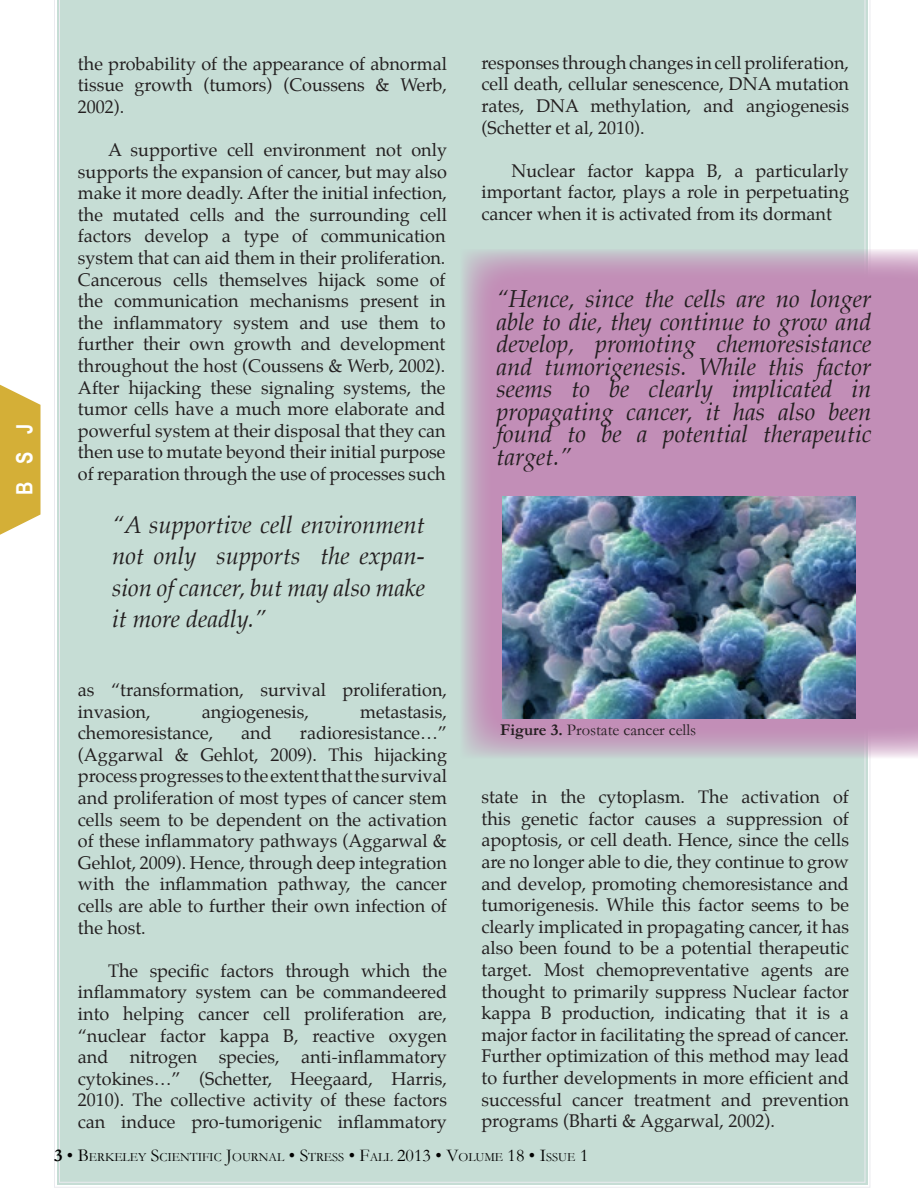
<style>
.page{position:relative;width:918px;height:1188px;background:#fff}
.page>*{position:absolute;margin:0;border:0;box-sizing:border-box;transform-origin:0 0}
.t1{font:italic 24px/22.5px "Palatino";color:#231f20;text-align:justify}
.t2{font:700 22.5px "Arial Narrow";color:#fff}
.t3{font:18px/21.6px "Palatino";color:#231f20;text-align:justify}
.t4{font:16.5px "Garamond";color:#231f20}
.t5{font:12.6px "Garamond";color:#000}
.s1{font-weight:700}
.s2{font-weight:700;font-size:18px}
.s3{font-size:18px}
</style>
<div class="page">
<div style="left:59px;top:0;width:806px;height:1183px;background:#c6ddd5"></div>
<svg style="left:460px;top:249px;width:458px;height:509px;background:#c296ba"></svg>
<svg style="left:0;top:384px;width:40px;height:151px;background:#d9ba52"></svg>
<img style="left:502px;top:497px;width:353px;height:221px">
<p class="t2" style="left:8px;top:495px;width:73px;rotate:-90deg">BSJ</p>
<p class="t3" style="left:78px;top:53px;width:371px">the probability of the appearance of abnormal tissue growth (tumors) (Coussens &amp; Werb, 2002).</p>
<p class="t3" style="left:78px;top:139px;width:371px;text-indent:30px">A supportive cell environment not only supports the expansion of cancer, but may also make it more deadly. After the initial infection, the mutated cells and the surrounding cell factors develop a type of communication system that can aid them in their proliferation.<br>Cancerous cells themselves hijack some of the communication mechanisms present in the inflammatory system and use them to further their own growth and development throughout the host (Coussens &amp; Werb, 2002).<br>After hijacking these signaling systems, the tumor cells have a much more elaborate and powerful system at their disposal that they can then use to mutate beyond their initial purpose of reparation through the use of processes such</p>
<p class="t1" style="left:112px;top:509px;width:314px;line-height:31.5px">“A supportive cell environment not only supports the expan&shy;sion of cancer, but may also make it more deadly.”</p>
<p class="t3" style="left:78px;top:679px;width:370px">as “transformation, survival proliferation, invasion,</p>
<p class="t3" style="left:202px;top:701px;width:109px">angiogenesis,</p>
<p class="t3" style="left:360px;top:701px;width:88px">metastasis,</p>
<p class="t3" style="left:78px;top:722px;width:137px">chemoresistance,</p>
<p class="t3" style="left:241px;top:722px;width:32px">and</p>
<p class="t3" style="left:78px;top:722px;width:371px;text-indent:222px">radioresistance…” (Aggarwal &amp; Gehlot, 2009). This hijacking process progresses to the extent that the survival and proliferation of most types of cancer stem cells seem to be dependent on the activation of these inflammatory pathways (Aggarwal &amp; Gehlot, 2009). Hence, through deep integration with the inflammation pathway, the cancer cells are able to further their own infection of the host.</p>
<p class="t3" style="left:78px;top:960px;width:371px;text-indent:30px">The specific factors through which the inflammatory system can be commandeered into helping cancer cell proliferation are, “nuclear factor kappa B, reactive oxygen and nitrogen species, anti-inflammatory cytokines…” (Schetter, Heegaard, Harris, 2010). The collective activity of these factors can induce pro-tumorigenic inflammatory</p>
<p class="t3" style="left:481px;top:52px;width:369px">responses through changes in cell proliferation, cell death, cellular senescence, DNA mutation rates, DNA methylation, and angiogenesis (Schetter et al, 2010).</p>
<p class="t3" style="left:481px;top:160px;width:369px;text-indent:30px">Nuclear factor kappa B, a particularly important factor, plays a role in perpetuating cancer when it is activated from its dormant</p>
<p class="t1" style="left:496px;top:288px;width:377px">“Hence, since the cells are no longer able to die, they continue to grow and develop, promoting chemoresistance and tumorigenesis. While this factor seems to be clearly implicated in propagating cancer, it has also been found to be a potential therapeutic target.”</p>
<p class="t4" style="left:500px;top:719px;width:197px"><span class="s1">Figure 3.</span> Prostate cancer cells</p>
<p class="t3" style="left:481px;top:786px;width:369px">state in the cytoplasm. The activation of this genetic factor causes a suppression of apoptosis, or cell death. Hence, since the cells are no longer able to die, they continue to grow and develop, promoting chemoresistance and tumorigenesis. While this factor seems to be clearly implicated in propagating cancer, it has also been found to be a potential therapeutic target. Most chemopreventative agents are thought to primarily suppress Nuclear factor kappa B production, indicating that it is a major factor in facilitating the spread of cancer.<br>Further optimization of this method may lead to further developments in more efficient and successful cancer treatment and prevention programs (Bharti &amp; Aggarwal, 2002).</p>
<p class="t5" style="left:54px;top:1150px;width:536px"><span class="s2">3</span> <span class="s3">• B</span>ERKELEY <span class="s3">S</span>CIENTIFIC <span class="s3">J</span>OURNAL <span class="s3">• S</span>TRESS <span class="s3">• F</span>ALL <span class="s3">2013 • V</span>OLUME <span class="s3">18 • I</span>SSUE <span class="s3">1</span></p>
</div>
